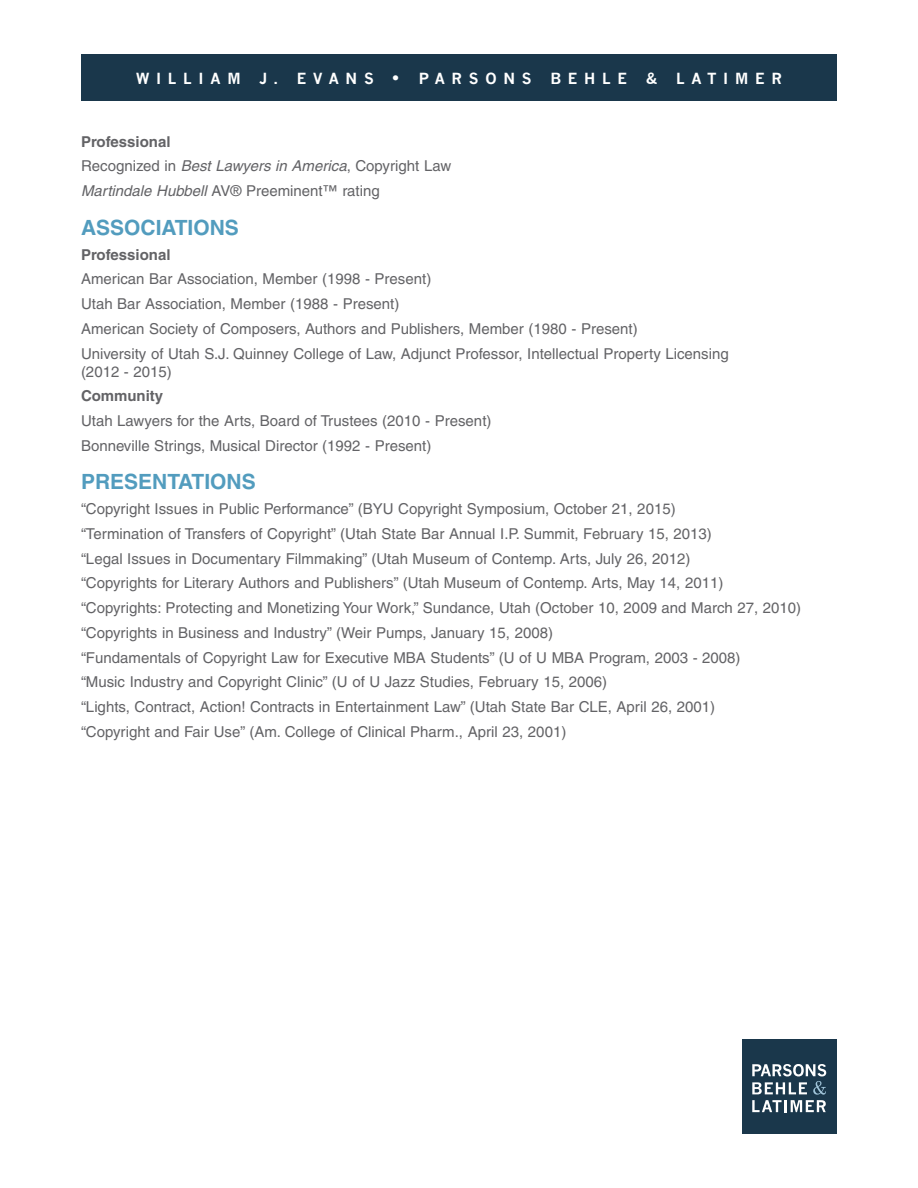
<style>
.page{position:relative;width:918px;height:1188px;background:#fff}
.page>*{position:absolute;margin:0;border:0;box-sizing:border-box;transform-origin:0 0}
.t1{font:700 21px "Helvetica CE";color:#529cbe}
.lists{font:15px/18px "Helvetica CE";color:#636366}
.Subhead{font:15px "Helvetica CE";color:#636366}
.t2{font:700 15px "News Gothic";letter-spacing:.45em;color:#fff}
.lists-2{font:700 15px "Helvetica CE";color:#636366}
.Subhead-2{font:700 15px "Helvetica CE";color:#636366}
.s1{font-size:18px}
.s2{font-style:italic}
</style>
<div class="page">
<div style="left:81px;top:54px;width:756px;height:47px;background:#1a374b"></div>
<div style="left:742px;top:1040px;width:95px;height:94px;background:#1a374b"></div>
<svg style="left:752px;top:1064px;width:74px;height:48px"></svg>
<p class="t2" style="left:136px;top:70px;width:264px">WILLIAM J. EVANS <span class="s1">•</span></p>
<p class="t2" style="left:419px;top:70px;width:365px">PARSONS BEHLE &amp; LATIMER</p>
<p class="Subhead-2" style="left:81px;top:132px;width:91px">Professional</p>
<p class="Subhead" style="left:81px;top:157px;width:372px">Recognized in <span class="s2">Best Lawyers in America</span>, Copyright Law</p>
<p class="Subhead" style="left:81px;top:182px;width:300px"><span class="s2">Martindale Hubbell</span> AV® Preeminent™ rating</p>
<p class="t1" style="left:81px;top:215px;width:159px">ASSOCIATIONS</p>
<p class="lists-2" style="left:81px;top:245px;width:91px">Professional</p>
<p class="lists" style="left:81px;top:270px;width:352px">American Bar Association, Member (1998 - Present)</p>
<p class="lists" style="left:81px;top:295px;width:320px">Utah Bar Association, Member (1988 - Present)</p>
<p class="lists" style="left:81px;top:319px;width:558px">American Society of Composers, Authors and Publishers, Member (1980 - Present)</p>
<p class="lists" style="left:81px;top:344px;width:649px">University of Utah S.J. Quinney College of Law, Adjunct Professor, Intellectual Property Licensing (2012 - 2015)</p>
<p class="lists-2" style="left:81px;top:387px;width:84px">Community</p>
<p class="lists" style="left:81px;top:412px;width:412px">Utah Lawyers for the Arts, Board of Trustees (2010 - Present)</p>
<p class="lists" style="left:81px;top:436px;width:352px">Bonneville Strings, Musical Director (1992 - Present)</p>
<p class="t1" style="left:81px;top:469px;width:176px">PRESENTATIONS</p>
<p class="lists" style="left:81px;top:500px;width:596px">“Copyright Issues in Public Performance” (BYU Copyright Symposium, October 21, 2015)</p>
<p class="lists" style="left:81px;top:525px;width:632px">“Termination of Transfers of Copyright” (Utah State Bar Annual I.P. Summit, February 15, 2013)</p>
<p class="lists" style="left:81px;top:549px;width:611px">“Legal Issues in Documentary Filmmaking” (Utah Museum of Contemp. Arts, July 26, 2012)</p>
<p class="lists" style="left:81px;top:574px;width:644px">“Copyrights for Literary Authors and Publishers” (Utah Museum of Contemp. Arts, May 14, 2011)</p>
<p class="lists" style="left:81px;top:599px;width:722px">“Copyrights: Protecting and Monetizing Your Work,” Sundance, Utah (October 10, 2009 and March 27, 2010)</p>
<p class="lists" style="left:81px;top:624px;width:474px">“Copyrights in Business and Industry” (Weir Pumps, January 15, 2008)</p>
<p class="lists" style="left:81px;top:648px;width:661px">“Fundamentals of Copyright Law for Executive MBA Students” (U of U MBA Program, 2003 - 2008)</p>
<p class="lists" style="left:81px;top:673px;width:528px">“Music Industry and Copyright Clinic” (U of U Jazz Studies, February 15, 2006)</p>
<p class="lists" style="left:81px;top:698px;width:636px">“Lights, Contract, Action! Contracts in Entertainment Law” (Utah State Bar CLE, April 26, 2001)</p>
<p class="lists" style="left:81px;top:723px;width:487px">“Copyright and Fair Use” (Am. College of Clinical Pharm., April 23, 2001)</p>
</div>
